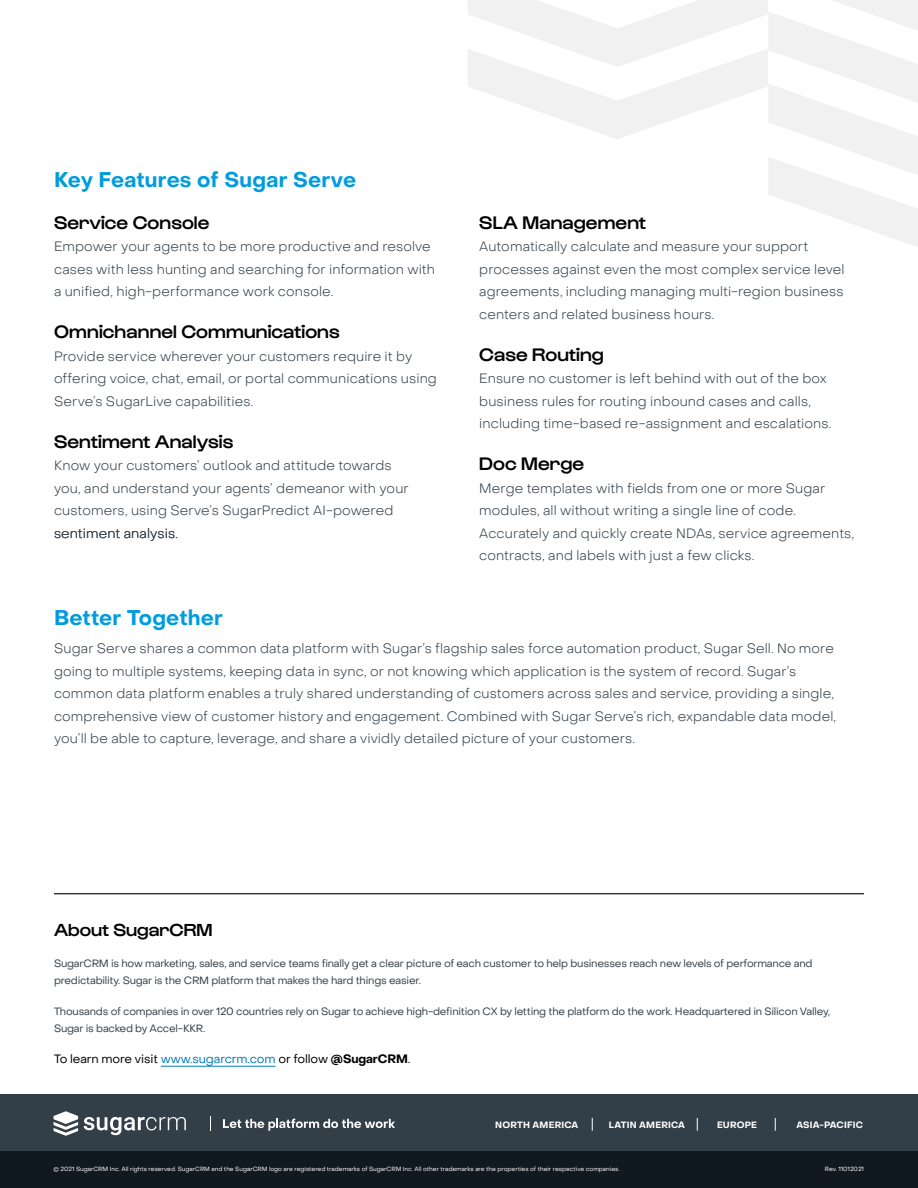
<style>
.page{position:relative;width:918px;height:1188px;background:#fff}
.page>*{position:absolute;margin:0;border:0;box-sizing:border-box;transform-origin:0 0}
.t1{font:700 21px "Object Sans";letter-spacing:.01em;color:#009cde}
.t2{font:500 18.75px "Gustavo";letter-spacing:.005em;color:#000}
.t3{font:500 18px "Gustavo";color:#000}
.t4{font:300 13.5px/22.5px "Object Sans";letter-spacing:.01em;color:#333f48}
.t5{font:12px "Object Sans";letter-spacing:-.01em;color:#000}
.t6{font:10.5px/17.4px "Object Sans";letter-spacing:-.02em;color:#333f48}
.t7{font:700 9.15px "Object Sans";letter-spacing:.02em;color:#fff}
.t8{font:700 9px "Object Sans";letter-spacing:.02em;color:#fff}
.t9{font:6px "Object Sans";color:#fff}
.s1{color:#007db9}
.s2{font-weight:700}
</style>
<div class="page">
<svg style="left:468px;top:0;width:450px;height:247px"></svg>
<div style="left:0;top:1094px;width:918px;height:57px;background:#333f48"></div>
<div style="left:0;top:1151px;width:918px;height:37px;background:#101820"></div>
<svg style="left:592px;top:1118px;width:1px;height:13px"></svg>
<svg style="left:697px;top:1118px;width:1px;height:13px"></svg>
<svg style="left:775px;top:1118px;width:1px;height:13px"></svg>
<svg style="left:54px;top:1111px;width:24px;height:25px"></svg>
<svg style="left:84px;top:1117px;width:102px;height:18px"></svg>
<svg style="left:210px;top:1116px;width:1px;height:15px"></svg>
<svg style="left:223px;top:1119px;width:172px;height:12px"></svg>
<hr style="left:161px;top:1066px;width:115px;height:1px;background:#007db9">
<hr style="left:54px;top:893px;width:810px;height:1px;background:#000">
<h1 class="t1" style="left:54px;top:172px;width:304px">Key Features of Sugar Serve</h1>
<h2 class="t2" style="left:54px;top:215px;width:157px">Service Console</h2>
<p class="t4" style="left:54px;top:236px;width:383px">Empower your agents to be more productive and resolve cases with less hunting and searching for information with a unified, high-performance work console.</p>
<h2 class="t2" style="left:54px;top:325px;width:287px">Omnichannel Communications</h2>
<p class="t4" style="left:54px;top:346px;width:384px">Provide service wherever your customers require it by offering voice, chat, email, or portal communications using<br>Serve’s SugarLive capabilities.</p>
<h2 class="t2" style="left:54px;top:434px;width:181px">Sentiment Analysis</h2>
<p class="t4" style="left:54px;top:455px;width:356px">Know your customers’ outlook and attitude towards you, and understand your agents’ demeanor with your customers, using Serve’s SugarPredict AI-powered</p>
<p class="t4" style="left:54px;top:523px;width:125px">sentiment analysis.</p>
<h2 class="t2" style="left:479px;top:215px;width:168px">SLA Management</h2>
<p class="t4" style="left:479px;top:236px;width:367px">Automatically calculate and measure your support processes against even the most complex service level agreements, including managing multi-region business centers and related business hours.</p>
<h2 class="t2" style="left:479px;top:347px;width:126px">Case Routing</h2>
<p class="t4" style="left:479px;top:368px;width:354px">Ensure no customer is left behind with out of the box business rules for routing inbound cases and calls, including time-based re-assignment and escalations.</p>
<h2 class="t2" style="left:479px;top:457px;width:107px">Doc Merge</h2>
<p class="t4" style="left:479px;top:478px;width:377px">Merge templates with fields from one or more Sugar modules, all without writing a single line of code.<br>Accurately and quickly create NDAs, service agreements, contracts, and labels with just a few clicks.</p>
<h1 class="t1" style="left:54px;top:609px;width:170px">Better Together</h1>
<p class="t4" style="left:54px;top:639px;width:784px">Sugar Serve shares a common data platform with Sugar’s flagship sales force automation product, Sugar Sell. No more going to multiple systems, keeping data in sync, or not knowing which application is the system of record. Sugar’s common data platform enables a truly shared understanding of customers across sales and service, providing a single, comprehensive view of customer history and engagement. Combined with Sugar Serve’s rich, expandable data model, you’ll be able to capture, leverage, and share a vividly detailed picture of your customers.</p>
<h3 class="t3" style="left:54px;top:923px;width:160px">About SugarCRM</h3>
<p class="t6" style="left:54px;top:955px;width:760px">SugarCRM is how marketing, sales, and service teams finally get a clear picture of each customer to help businesses reach new levels of performance and predictability. Sugar is the CRM platform that makes the hard things easier.</p>
<p class="t6" style="left:54px;top:1004px;width:777px">Thousands of companies in over 120 countries rely on Sugar to achieve high-definition CX by letting the platform do the work. Headquartered in Silicon Valley,<br>Sugar is backed by Accel-KKR.</p>
<p class="t5" style="left:54px;top:1054px;width:358px">To learn more visit <span class="s1">www.sugarcrm.com</span> or follow <span class="s2">@SugarCRM</span>.</p>
<p class="t8" style="left:495px;top:1121px;width:85px">NORTH AMERICA</p>
<p class="t8" style="left:609px;top:1121px;width:78px">LATIN AMERICA</p>
<p class="t8" style="left:717px;top:1121px;width:42px">EUROPE</p>
<p class="t7" style="left:797px;top:1121px;width:68px">ASIA-PACIFIC</p>
<p class="t9" style="left:54px;top:1166px;width:568px">© 2021 SugarCRM Inc. All rights reserved. SugarCRM and the SugarCRM logo are registered trademarks of SugarCRM Inc. All other trademarks are the properties of their respective companies.</p>
<p class="t9" style="left:825px;top:1167px;width:41px">Rev. 11012021</p>
</div>
